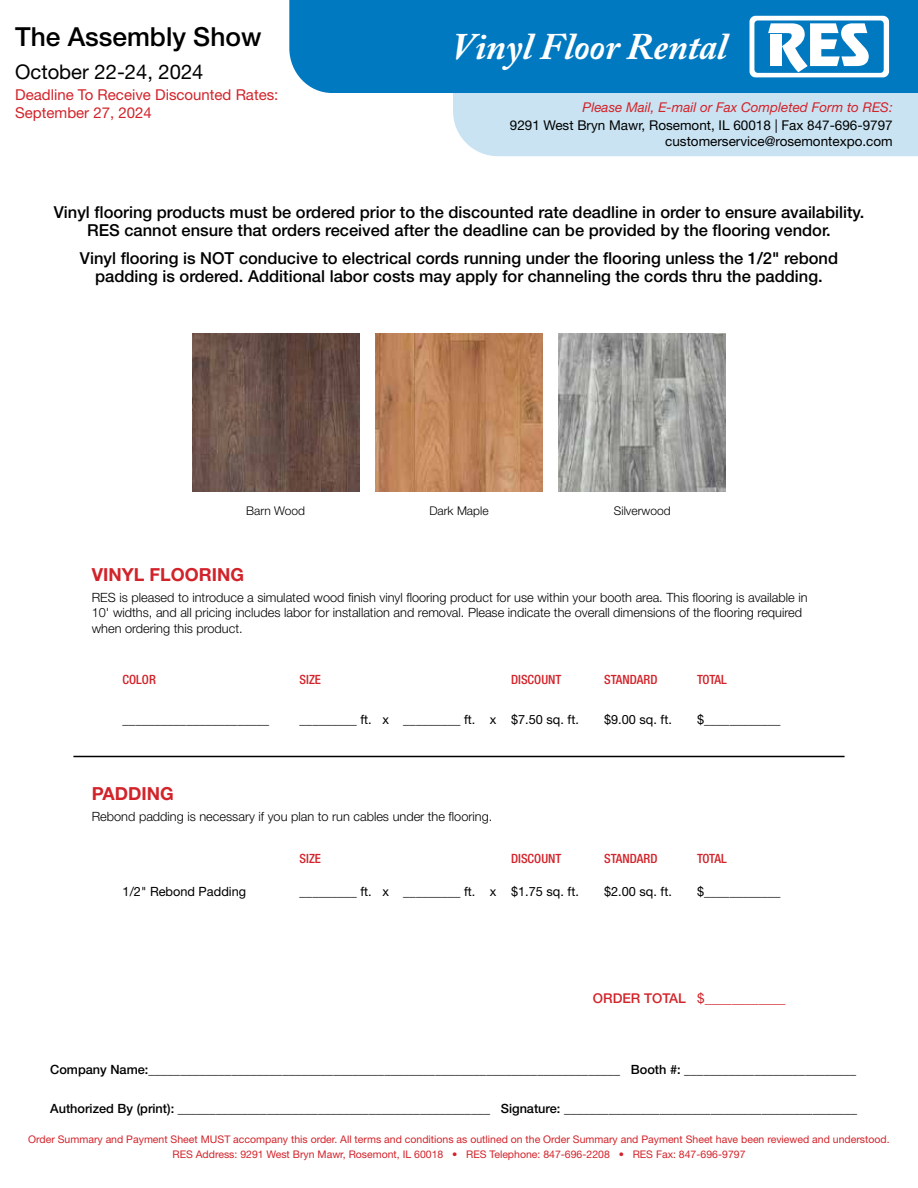
<style>
.page{position:relative;width:918px;height:1188px;background:#fff}
.page>*{position:absolute;margin:0;border:0;box-sizing:border-box;transform-origin:0 0}
.t1{font:italic 700 37.35px "Adobe Caslon Pro";color:#fff}
.t2{font:500 26.25px "Helvetica Neue LT Std";color:#000}
.t3{font:20.25px "Helvetica Neue LT Std";color:#000}
.t4{font:700 18px "Helvetica Neue LT Std";color:#d2232a}
.t5{font:500 16.5px/18.3px "Helvetica Neue LT Std";color:#000;text-align:center}
.t6{font:15px/18px "Helvetica Neue LT Std";color:#d2232a}
.t7{font:13.5px/15.6px "Helvetica Neue LT Std";color:#000;text-align:right}
.t8{font:italic 13.5px "Helvetica Neue LT Std";color:#d2232a}
.t9{font:500 13.5px "Helvetica Neue LT Std";color:#d2232a}
.t10{font:300 12.75px/15.3px "Helvetica Neue LT Std";color:#000}
.t11{font:500 12.75px "Helvetica Neue LT Std";color:#000}
.t12{font:12.75px "Helvetica Neue LT Std";color:#000}
.t13{font:500 condensed 12.75px "Helvetica Neue LT Pro";color:#d2232a}
.t14{font:300 12px "Helvetica Neue LT Std";color:#000}
.t15{font:10.5px/15.3px "Helvetica Neue LT Std";color:#d2232a;text-align:center}
.s1{font-weight:400}
</style>
<div class="page">
<hr style="left:73px;top:756px;width:772px;height:1px;background:#000">
<img style="left:192px;top:333px;width:167px;height:159px">
<img style="left:376px;top:333px;width:166px;height:159px">
<img style="left:559px;top:333px;width:167px;height:159px">
<div style="left:289px;top:0;width:629px;height:93px;background:#0079c1"></div>
<svg style="left:453px;top:16px;width:465px;height:140px;background:#6cb1db"></svg>
<div style="left:770px;top:34px;width:12px;height:32px;background:#fff"></div>
<h2 class="t2" style="left:15px;top:21px;width:248px">The Assembly Show</h2>
<p class="t3" style="left:15px;top:59px;width:190px">October 22-24, 2024</p>
<p class="t6" style="left:15px;top:85px;width:265px">Deadline To Receive Discounted Rates:<br>September 27, 2024</p>
<h1 class="t1" style="left:452px;top:24px;width:276px">Vinyl Floor Rental</h1>
<p class="t8" style="left:583px;top:99px;width:312px">Please Mail, E-mail or Fax Completed Form to RES:</p>
<p class="t7" style="left:510px;top:118px;width:384px">9291 West Bryn Mawr, Rosemont, IL 60018 | Fax 847-696-9797 customerservice@rosemontexpo.com</p>
<p class="t5" style="left:54px;top:203px;width:812px">Vinyl flooring products must be ordered prior to the discounted rate deadline in order to ensure availability.<br>RES cannot ensure that orders received after the deadline can be provided by the flooring vendor.</p>
<p class="t5" style="left:80px;top:249px;width:760px">Vinyl flooring is NOT conducive to electrical cords running under the flooring unless the 1/2" rebond padding is ordered. Additional labor costs may apply for channeling the cords thru the padding.</p>
<p class="t14" style="left:246px;top:503px;width:60px">Barn Wood</p>
<p class="t14" style="left:429px;top:503px;width:61px">Dark Maple</p>
<p class="t14" style="left:614px;top:503px;width:58px">Silverwood</p>
<p class="t4" style="left:92px;top:563px;width:154px">VINYL FLOORING</p>
<p class="t10" style="left:92px;top:590px;width:717px">RES is pleased to introduce a simulated wood finish vinyl flooring product for use within your booth area. This flooring is available in<br>10' widths, and all pricing includes labor for installation and removal. Please indicate the overall dimensions of the flooring required when ordering this product.</p>
<p class="t13" style="left:123px;top:672px;width:35px">COLOR</p>
<p class="t13" style="left:300px;top:672px;width:23px">SIZE</p>
<p class="t13" style="left:511px;top:672px;width:52px">DISCOUNT</p>
<p class="t13" style="left:604px;top:672px;width:55px">STANDARD</p>
<p class="t13" style="left:697px;top:672px;width:31px">TOTAL</p>
<p class="t12" style="left:123px;top:712px;width:148px">_______________________</p>
<p class="t12" style="left:300px;top:712px;width:281px">_________ ft. x _________ ft. x $7.50 sq. ft.</p>
<p class="t12" style="left:604px;top:712px;width:69px">$9.00 sq. ft.</p>
<p class="t12" style="left:697px;top:712px;width:85px">$____________</p>
<p class="t4" style="left:92px;top:782px;width:83px">PADDING</p>
<p class="t10" style="left:92px;top:809px;width:402px">Rebond padding is necessary if you plan to run cables under the flooring.</p>
<p class="t13" style="left:300px;top:851px;width:23px">SIZE</p>
<p class="t13" style="left:511px;top:851px;width:52px">DISCOUNT</p>
<p class="t13" style="left:604px;top:851px;width:55px">STANDARD</p>
<p class="t13" style="left:697px;top:851px;width:31px">TOTAL</p>
<p class="t12" style="left:123px;top:884px;width:125px">1/2" Rebond Padding</p>
<p class="t12" style="left:300px;top:884px;width:281px">_________ ft. x _________ ft. x $1.75 sq. ft.</p>
<p class="t12" style="left:604px;top:884px;width:69px">$2.00 sq. ft.</p>
<p class="t12" style="left:697px;top:884px;width:85px">$____________</p>
<p class="t9" style="left:593px;top:990px;width:194px">ORDER TOTAL <span class="s1">$</span>____________</p>
<p class="t11" style="left:50px;top:1061px;width:808px">Company Name:__________________________________________________________________________ Booth #: ___________________________</p>
<p class="t11" style="left:50px;top:1101px;width:809px">Authorized By (print): _________________________________________________ Signature: ______________________________________________</p>
<p class="t15" style="left:28px;top:1131px;width:863px">Order Summary and Payment Sheet MUST accompany this order. All terms and conditions as outlined on the Order Summary and Payment Sheet have been reviewed and understood.<br>RES Address: 9291 West Bryn Mawr, Rosemont, IL 60018 • RES Telephone: 847-696-2208 • RES Fax: 847-696-9797</p>
</div>
